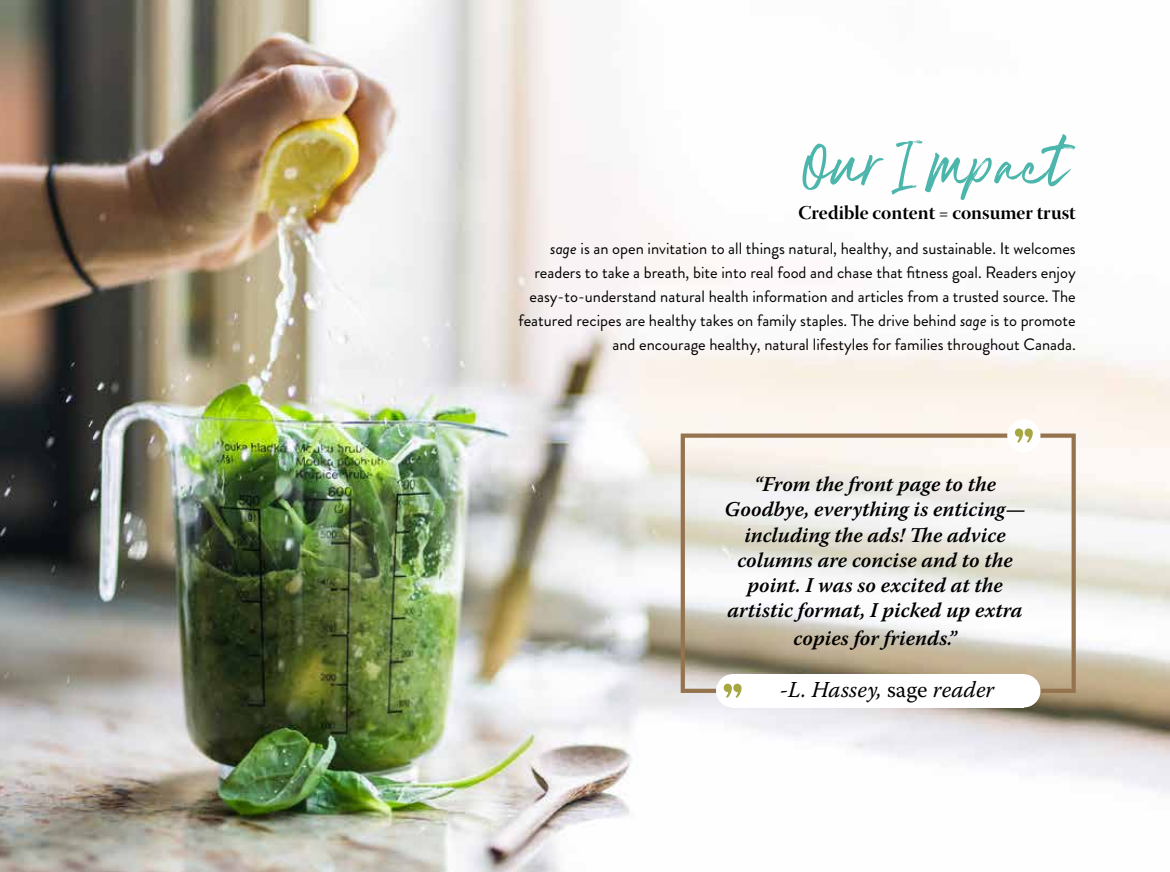
<style>
.page{position:relative;width:1170px;height:872px;background:#fff}
.page>*{position:absolute;margin:0;border:0;box-sizing:border-box;transform-origin:0 0}
.t1{font:72px "dreamland";letter-spacing:-.15em;color:#4cb6ac}
.t2{font:italic 22.8px "Warnock Pro";color:#000}
.t3{font:italic 600 21px/25.2px "Warnock Pro";color:#000;text-align:center}
.t4{font:19.5px "Warnock Pro Bold Disp";color:#000}
.t5{font:16.5px/24px "Brandon Grotesque";color:#000;text-align:right}
.s1{font-style:italic}
.s2{font-style:normal}
</style>
<div class="page">
<img style="left:0;top:0;width:1169px;height:872px">
<svg style="left:680px;top:433px;width:395px;height:260px"></svg>
<div style="left:1007px;top:419px;width:33px;height:33px;background:#fff;border-radius:50%"></div>
<svg style="left:1014px;top:428px;width:18px;height:15px"></svg>
<div style="left:716px;top:674px;width:33px;height:33px;background:#fff;border-radius:50%"></div>
<div style="left:1007px;top:674px;width:33px;height:33px;background:#fff;border-radius:50%"></div>
<div style="left:732px;top:674px;width:291px;height:33px;background:#fff"></div>
<svg style="left:723px;top:683px;width:18px;height:15px"></svg>
<h1 class="t1" style="left:800px;top:134px;width:277px">Our Impact</h1>
<p class="t4" style="left:798px;top:200px;width:278px">Credible content = consumer trust</p>
<p class="t5" style="left:518px;top:237px;width:558px"><span class="s1">sage</span> is an open invitation to all things natural, healthy, and sustainable. It welcomes readers to take a breath, bite into real food and chase that fitness goal. Readers enjoy easy-to-understand natural health information and articles from a trusted source. The featured recipes are healthy takes on family staples. The drive behind <span class="s1">sage</span> is to promote and encourage healthy, natural lifestyles for families throughout Canada.</p>
<p class="t3" style="left:724px;top:471px;width:302px">“From the front page to the<br>Goodbye, everything is enticing— including the ads! The advice columns are concise and to the point. I was so excited at the artistic format, I picked up extra</p>
<p class="t3" style="left:793px;top:625px;width:164px">copies for friends.”</p>
<h2 class="t2" style="left:780px;top:676px;width:216px">-L. Hassey, <span class="s2">sage</span> reader</h2>
</div>
